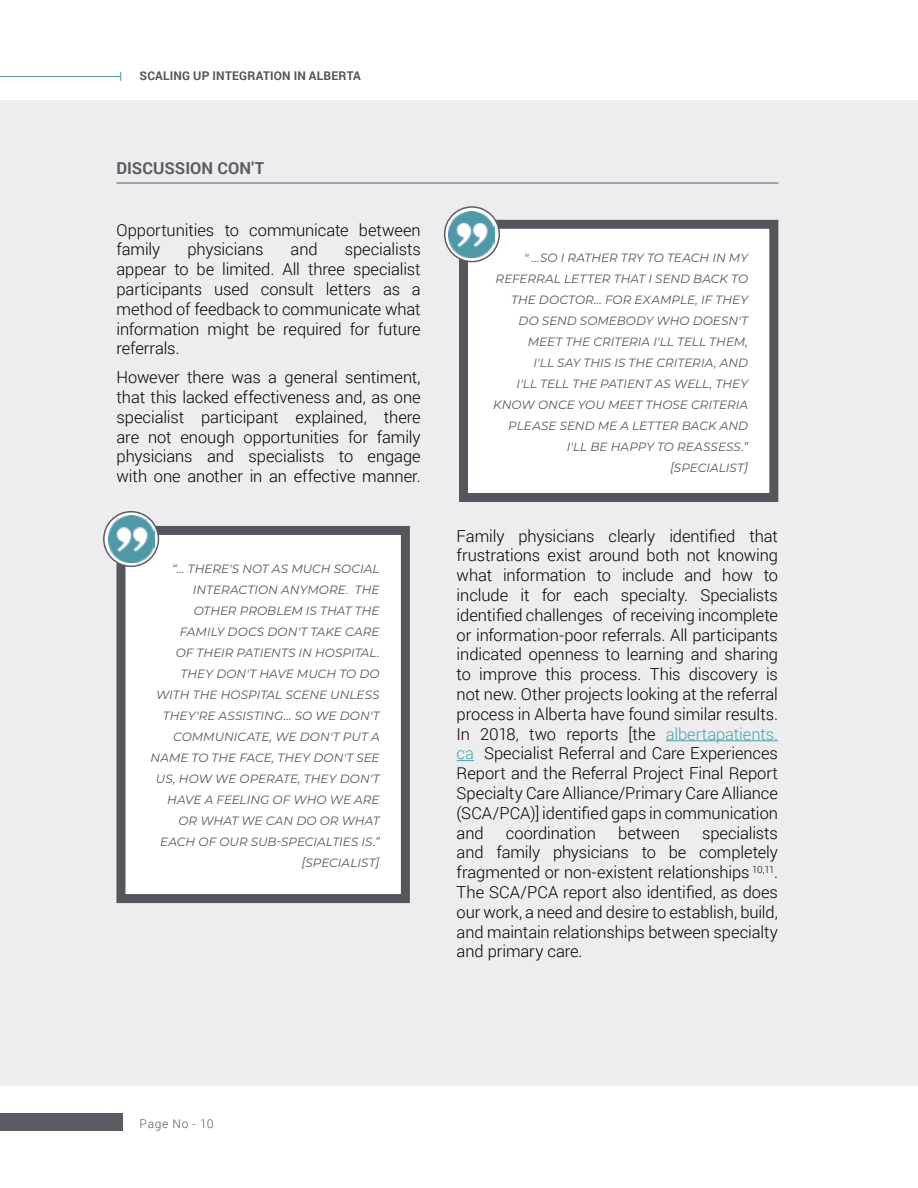
<style>
.page{position:relative;width:918px;height:1188px;background:#fff}
.page>*{position:absolute;margin:0;border:0;box-sizing:border-box;transform-origin:0 0}
.t1{font:300 16.5px/19.8px "Roboto";letter-spacing:-.005em;color:#000;text-align:justify}
.t2{font:700 16.5px "Roboto";letter-spacing:.005em;color:#5b5c63}
.t3{font:italic 12px/21px "Montserrat";letter-spacing:.005em;color:#55565d;text-align:right}
.t4{font:700 12px "Roboto";letter-spacing:.015em;color:#4e555b}
.t5{font:300 12px "Roboto";letter-spacing:.06em;color:#4e555b}
.s1{color:#48a6a7}
</style>
<div class="page">
<div style="left:0;top:100px;width:918px;height:986px;background:#ededf0"></div>
<hr style="left:116px;top:183px;width:662px;height:1px;background:#5b5c63">
<hr style="left:666px;top:740px;width:112px;height:1px;background:#48a6a7">
<svg style="left:457px;top:760px;width:17px;height:1px"></svg>
<svg style="left:456px;top:218px;width:323px;height:284px"></svg>
<svg style="left:115px;top:523px;width:295px;height:381px"></svg>
<svg style="left:445px;top:207px;width:54px;height:55px"></svg>
<div style="left:444px;top:206px;width:56px;height:56px;border:2px solid #5b5c63;border-radius:50%"></div>
<img style="left:449px;top:211px;width:46px;height:46px">
<svg style="left:104px;top:512px;width:54px;height:54px"></svg>
<div style="left:103px;top:511px;width:56px;height:56px;border:2px solid #5b5c63;border-radius:50%"></div>
<img style="left:108px;top:516px;width:46px;height:46px">
<hr style="left:0;top:76px;width:121px;height:1px;background:#4f98a8">
<div style="left:0;top:1113px;width:123px;height:18px;background:#5b5c63"></div>
<p class="t4" style="left:140px;top:67px;width:223px">SCALING UP INTEGRATION IN ALBERTA</p>
<p class="t2" style="left:116px;top:156px;width:149px">DISCUSSION CON'T</p>
<p class="t1" style="left:117px;top:219px;width:306px">Opportunities to communicate between family</p>
<p class="t1" style="left:117px;top:239px;width:306px;text-indent:228px">specialists appear to be limited. All three specialist participants used consult letters as a method of feedback to communicate what information might be required for future referrals.</p>
<p class="t1" style="left:117px;top:367px;width:306px">However there was a general sentiment, that this lacked effectiveness and, as one specialist participant explained, there are not enough opportunities for family physicians and specialists to engage with one another in an effective manner.</p>
<p class="t1" style="left:187px;top:239px;width:78px">physicians</p>
<p class="t1" style="left:291px;top:239px;width:29px">and</p>
<p class="t3" style="left:150px;top:558px;width:231px">“… THERE'S NOT AS MUCH SOCIAL<br>INTERACTION ANYMORE. THE<br>OTHER PROBLEM IS THAT THE<br>FAMILY DOCS DON'T TAKE CARE<br>OF THEIR PATIENTS IN HOSPITAL.<br>THEY DON'T HAVE MUCH TO DO<br>WITH THE HOSPITAL SCENE UNLESS<br>THEY'RE ASSISTING... SO WE DON'T<br>COMMUNICATE, WE DON'T PUT A<br>NAME TO THE FACE, THEY DON'T SEE<br>US, HOW WE OPERATE, THEY DON'T<br>HAVE A FEELING OF WHO WE ARE<br>OR WHAT WE CAN DO OR WHAT<br>EACH OF OUR SUB-SPECIALTIES IS.” [SPECIALIST]</p>
<p class="t3" style="left:493px;top:247px;width:256px">" …SO I RATHER TRY TO TEACH IN MY<br>REFERRAL LETTER THAT I SEND BACK TO<br>THE DOCTOR… FOR EXAMPLE, IF THEY<br>DO SEND SOMEBODY WHO DOESN'T<br>MEET THE CRITERIA I'LL TELL THEM,<br>I'LL SAY THIS IS THE CRITERIA, AND<br>I'LL TELL THE PATIENT AS WELL, THEY<br>KNOW ONCE YOU MEET THOSE CRITERIA<br>PLEASE SEND ME A LETTER BACK AND<br>I'LL BE HAPPY TO REASSESS.” [SPECIALIST]</p>
<p class="t1" style="left:457px;top:525px;width:323px">Family physicians clearly identified that frustrations exist around both not knowing what information to include and how to include it for each specialty. Specialists identified challenges of receiving incomplete or information-poor referrals. All participants indicated openness to learning and sharing to improve this process. This discovery is not new. Other projects looking at the referral process in Alberta have found similar results.<br>In 2018, two reports [the <span class="s1">albertapatients. ca</span> Specialist Referral and Care Experiences Report and the Referral Project Final Report Specialty Care Alliance/Primary Care Alliance (SCA/PCA)] identified gaps in communication and</p>
<p class="t1" style="left:457px;top:822px;width:323px;text-indent:245px">specialists and family physicians to be completely fragmented or non-existent relationships <sup>10,11</sup>.<br>The SCA/PCA report also identified, as does our work, a need and desire to establish, build, and maintain relationships between specialty and primary care.</p>
<p class="t1" style="left:506px;top:822px;width:92px">coordination</p>
<p class="t1" style="left:618px;top:822px;width:63px">between</p>
<p class="t5" style="left:140px;top:1116px;width:76px">Page No - 10</p>
</div>
